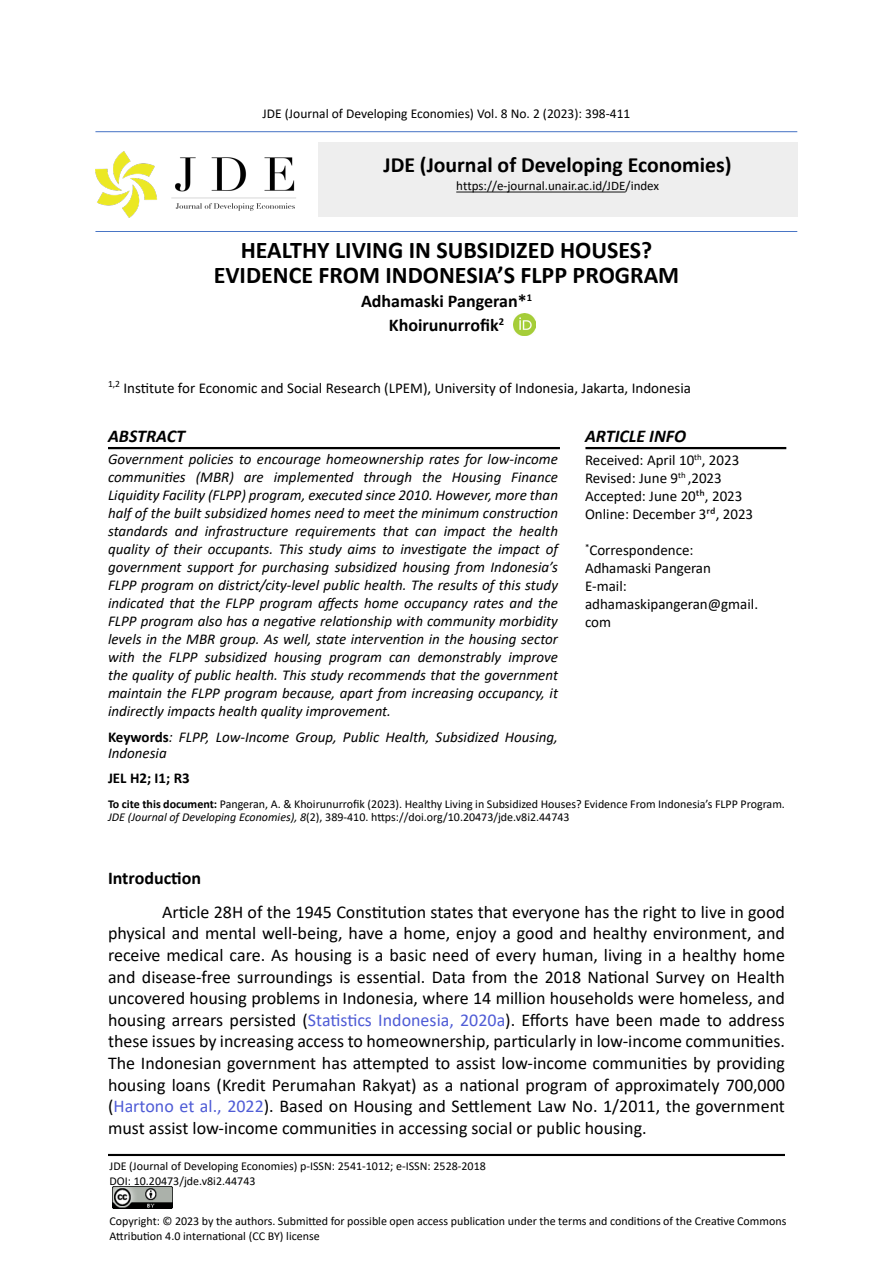
<style>
.page{position:relative;width:893px;height:1263px;background:#fff}
.page>*{position:absolute;margin:0;border:0;box-sizing:border-box;transform-origin:0 0}
.t1{font:700 24px "Calibri";color:#000}
.t2{font:700 21.75px "Calibri";color:#000}
.t3{font:18px/21.6px "Calibri";color:#000;text-align:justify}
.t4{font:700 18px "Calibri";color:#000}
.t5{font:italic 700 18px "Calibri";color:#000}
.Paragraph_Style_1{font:italic 15px/18px "Calibri";color:#000;text-align:justify}
.t6{font:15px/18px "Calibri";color:#000}
.Paragraph_Style_1-2{font:700 15px "Calibri";color:#000}
.t7{font:13.5px "Calibri";color:#000}
.t8{font:13.05px "Calibri";color:#000}
.t9{font:12px/13px "Calibri";color:#000}
.s1{font-weight:700;font-style:normal}
.s2{font-weight:700}
.s3{font-style:italic}
.s4{color:#4f5cd6}
</style>
<div class="page">
<img style="left:95px;top:151px;width:201px;height:66px">
<hr style="left:95px;top:131px;width:702px;height:1px;background:#4472c4">
<hr style="left:95px;top:231px;width:702px;height:1px;background:#4472c4">
<div style="left:318px;top:142px;width:479px;height:75px;background:#eee"></div>
<svg style="left:456px;top:192px;width:170px;height:1px"></svg>
<hr style="left:108px;top:1154px;width:677px;height:2px;background:#000">
<img style="left:112px;top:1187px;width:61px;height:21px">
<img style="left:513px;top:313px;width:23px;height:23px">
<hr style="left:108px;top:447px;width:452px;height:2px;background:#000">
<hr style="left:585px;top:447px;width:201px;height:2px;background:#000">
<p class="t7" style="left:263px;top:104px;width:369px">JDE (Journal of Developing Economies) Vol. 8 No. 2 (2023): 398-411</p>
<p class="t2" style="left:383px;top:150px;width:350px">JDE (Journal of Developing Economies)</p>
<p class="t8" style="left:456px;top:177px;width:204px">https://e-journal.unair.ac.id/JDE/index</p>
<p class="t1" style="left:241px;top:233px;width:413px">HEALTHY LIVING IN SUBSIDIZED HOUSES?</p>
<p class="t1" style="left:214px;top:258px;width:467px">EVIDENCE FROM INDONESIA’S FLPP PROGRAM</p>
<p class="t4" style="left:361px;top:289px;width:172px">Adhamaski Pangeran*<sup>1</sup></p>
<p class="t4" style="left:389px;top:313px;width:117px">Khoirunurrofik<sup>2</sup></p>
<p class="t6" style="left:108px;top:378px;width:584px"><sup>1,2</sup> Institute for Economic and Social Research (LPEM), University of Indonesia, Jakarta, Indonesia</p>
<p class="t5" style="left:108px;top:423px;width:79px">ABSTRACT</p>
<p class="Paragraph_Style_1" style="left:108px;top:450px;width:452px">Government policies to encourage homeownership rates for low-income communities (MBR) are implemented through the Housing Finance Liquidity Facility (FLPP) program, executed since 2010. However, more than half of the built subsidized homes need to meet the minimum construction standards and infrastructure requirements that can impact the health quality of their occupants. This study aims to investigate the impact of government support for purchasing subsidized housing from Indonesia’s FLPP program on district/city-level public health. The results of this study indicated that the FLPP program affects home occupancy rates and the FLPP program also has a negative relationship with community morbidity levels in the MBR group. As well, state intervention in the housing sector with the FLPP subsidized housing program can demonstrably improve the quality of public health. This study recommends that the government maintain the FLPP program because, apart from increasing occupancy, it indirectly impacts health quality improvement.</p>
<p class="Paragraph_Style_1" style="left:108px;top:728px;width:451px;line-height:16.2px"><span class="s1">Keywords</span>: FLPP, Low-Income Group, Public Health, Subsidized Housing,<br>Indonesia</p>
<p class="Paragraph_Style_1-2" style="left:108px;top:767px;width:83px">JEL H2; I1; R3</p>
<p class="t9" style="left:108px;top:797px;width:678px"><span class="s2">To cite this document:</span> Pangeran, A. &amp; Khoirunurrofik (2023). Healthy Living in Subsidized Houses? Evidence From Indonesia’s FLPP Program.<br><span class="s3">JDE (Journal of Developing Economies), 8</span>(2), 389-410. https://doi.org/10.20473/jde.v8i2.44743</p>
<p class="t5" style="left:585px;top:424px;width:102px">ARTICLE INFO</p>
<p class="t6" style="left:585px;top:451px;width:156px">Received: April 10<sup>th</sup>, 2023</p>
<p class="t6" style="left:585px;top:469px;width:138px">Revised: June 9<sup>th</sup> ,2023</p>
<p class="t6" style="left:585px;top:487px;width:159px">Accepted: June 20th, 2023</p>
<p class="t6" style="left:585px;top:505px;width:170px">Online: December 3rd, 2023</p>
<p class="t6" style="left:585px;top:541px;width:110px"><sup>*</sup>Correspondence:</p>
<p class="t6" style="left:585px;top:559px;width:127px">Adhamaski Pangeran</p>
<p class="t6" style="left:585px;top:577px;width:43px">E-mail:</p>
<p class="t6" style="left:585px;top:595px;width:175px">adhamaskipangeran@gmail. com</p>
<p class="t4" style="left:108px;top:865px;width:95px">Introduction</p>
<p class="t3" style="left:108px;top:900px;width:678px;text-indent:54px">Article 28H of the 1945 Constitution states that everyone has the right to live in good physical and mental well-being, have a home, enjoy a good and healthy environment, and receive medical care. As housing is a basic need of every human, living in a healthy home and disease-free surroundings is essential. Data from the 2018 National Survey on Health uncovered housing problems in Indonesia, where 14 million households were homeless, and housing arrears persisted (<span class="s4">Statistics Indonesia, 2020a</span>). Efforts have been made to address these issues by increasing access to homeownership, particularly in low-income communities.<br>The Indonesian government has attempted to assist low-income communities by providing housing loans (Kredit Perumahan Rakyat) as a national program of approximately 700,000 (<span class="s4">Hartono et al., 2022</span>). Based on Housing and Settlement Law No. 1/2011, the government must assist low-income communities in accessing social or public housing.</p>
<p class="t9" style="left:110px;top:1159px;width:378px">JDE (Journal of Developing Economies) p-ISSN: 2541-1012; e-ISSN: 2528-2018</p>
<p class="t9" style="left:110px;top:1174px;width:148px">DOI: 10.20473/jde.v8i2.44743</p>
<p class="t9" style="left:110px;top:1214px;width:678px;line-height:14.4px">Copyright: © 2023 by the authors. Submitted for possible open access publication under the terms and conditions of the Creative Commons<br>Attribution 4.0 international (CC BY) license</p>
</div>
